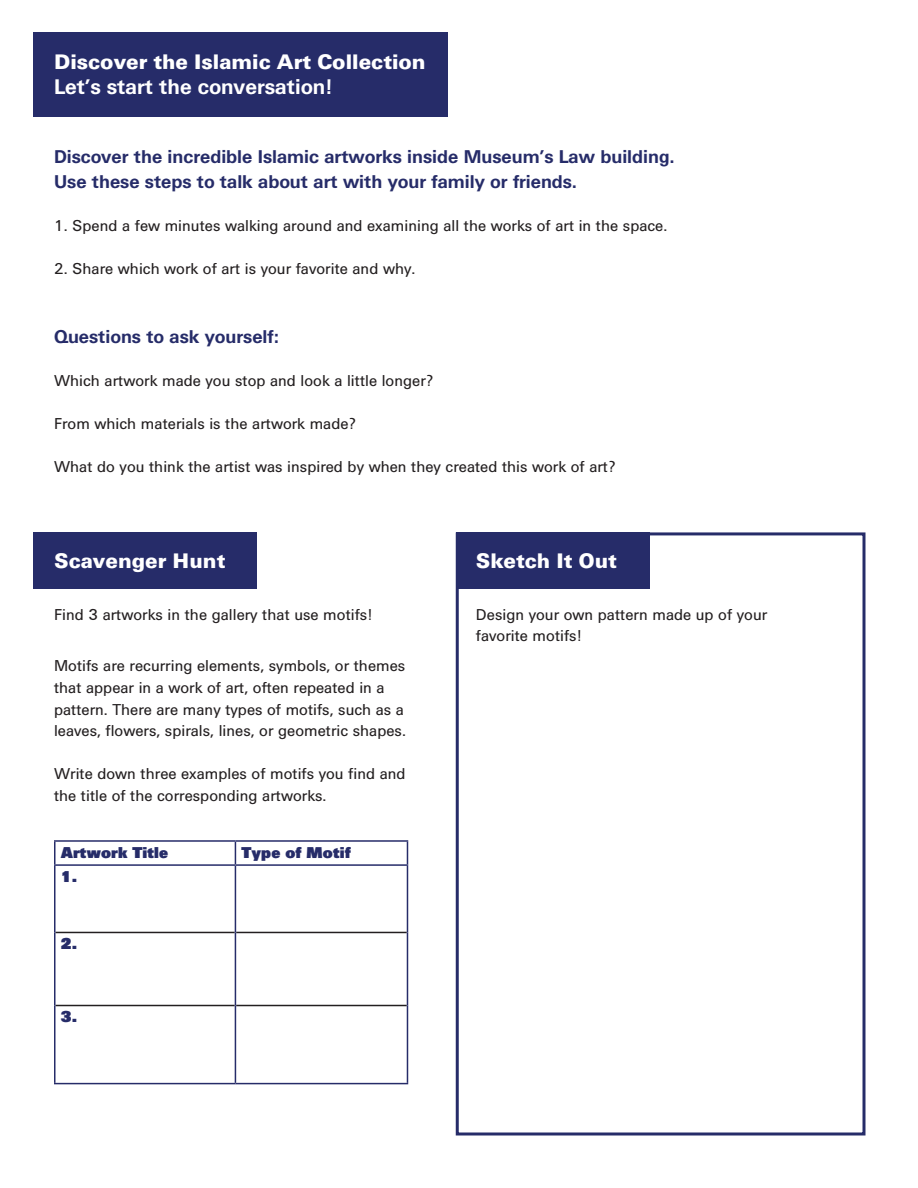
<style>
.page{position:relative;width:918px;height:1188px;background:#fff}
.page>*{position:absolute;margin:0;border:0;box-sizing:border-box;transform-origin:0 0}
.t1{font:900 24px "Univers Houston";color:#fff}
.t2{font:700 24px "Univers Houston";color:#fff}
.t3{font:700 21px/25.2px "Univers Houston";color:#262c69}
.t4{font:18px/21.6px "Univers Houston";color:#231f20}
.t5{font:900 18px "Univers Houston";letter-spacing:.02em;color:#262c69}
</style>
<div class="page">
<div style="left:33px;top:32px;width:415px;height:84px;background:#262c69"></div>
<div style="left:33px;top:532px;width:224px;height:57px;background:#262c69"></div>
<svg style="left:455px;top:532px;width:411px;height:604px"></svg>
<hr style="left:56px;top:932px;width:179px;height:1px;background:#231f20">
<hr style="left:236px;top:932px;width:171px;height:1px;background:#231f20">
<hr style="left:56px;top:1005px;width:179px;height:1px;background:#231f20">
<hr style="left:236px;top:1005px;width:171px;height:1px;background:#231f20">
<hr style="left:407px;top:866px;width:1px;height:66px;background:#262c69">
<hr style="left:407px;top:932px;width:1px;height:74px;background:#262c69">
<hr style="left:407px;top:1006px;width:1px;height:77px;background:#262c69">
<hr style="left:235px;top:1083px;width:173px;height:1px;background:#262c69">
<svg style="left:235px;top:842px;width:1px;height:22px"></svg>
<hr style="left:54px;top:866px;width:2px;height:66px;background:#262c69">
<hr style="left:235px;top:866px;width:1px;height:66px;background:#262c69">
<hr style="left:54px;top:932px;width:2px;height:74px;background:#262c69">
<hr style="left:235px;top:932px;width:1px;height:74px;background:#262c69">
<hr style="left:54px;top:1006px;width:2px;height:77px;background:#262c69">
<hr style="left:235px;top:1006px;width:1px;height:77px;background:#262c69">
<hr style="left:54px;top:1083px;width:181px;height:1px;background:#262c69">
<hr style="left:54px;top:840px;width:181px;height:2px;background:#262c69">
<hr style="left:54px;top:842px;width:2px;height:22px;background:#262c69">
<hr style="left:235px;top:840px;width:173px;height:2px;background:#262c69">
<svg style="left:407px;top:842px;width:1px;height:22px"></svg>
<hr style="left:54px;top:864px;width:181px;height:2px;background:#262c69">
<hr style="left:235px;top:864px;width:173px;height:2px;background:#262c69">
<p class="t1" style="left:54px;top:50px;width:373px">Discover the Islamic Art Collection</p>
<p class="t2" style="left:54px;top:75px;width:279px">Let’s start the conversation!</p>
<p class="t3" style="left:54px;top:144px;width:622px">Discover the incredible Islamic artworks inside Museum’s Law building.<br>Use these steps to talk about art with your family or friends.</p>
<p class="t4" style="left:54px;top:215px;width:615px">1. Spend a few minutes walking around and examining all the works of art in the space.</p>
<p class="t4" style="left:54px;top:258px;width:363px">2. Share which work of art is your favorite and why.</p>
<p class="t3" style="left:54px;top:324px;width:226px">Questions to ask yourself:</p>
<p class="t4" style="left:54px;top:370px;width:381px">Which artwork made you stop and look a little longer?</p>
<p class="t4" style="left:54px;top:413px;width:303px">From which materials is the artwork made?</p>
<p class="t4" style="left:54px;top:456px;width:563px">What do you think the artist was inspired by when they created this work of art?</p>
<p class="t1" style="left:54px;top:549px;width:173px">Scavenger Hunt</p>
<p class="t4" style="left:54px;top:604px;width:319px">Find 3 artworks in the gallery that use motifs!</p>
<p class="t4" style="left:54px;top:655px;width:353px">Motifs are recurring elements, symbols, or themes that appear in a work of art, often repeated in a pattern. There are many types of motifs, such as a leaves, flowers, spirals, lines, or geometric shapes.</p>
<p class="t4" style="left:54px;top:763px;width:353px">Write down three examples of motifs you find and the title of the corresponding artworks.</p>
<p class="t5" style="left:61px;top:844px;width:109px">Artwork Title</p>
<p class="t5" style="left:241px;top:844px;width:111px">Type of Motif</p>
<p class="t5" style="left:61px;top:868px;width:17px">1.</p>
<p class="t5" style="left:61px;top:935px;width:17px">2.</p>
<p class="t5" style="left:61px;top:1008px;width:17px">3.</p>
<p class="t1" style="left:476px;top:549px;width:143px">Sketch It Out</p>
<p class="t4" style="left:476px;top:604px;width:293px">Design your own pattern made up of your favorite motifs!</p>
</div>
